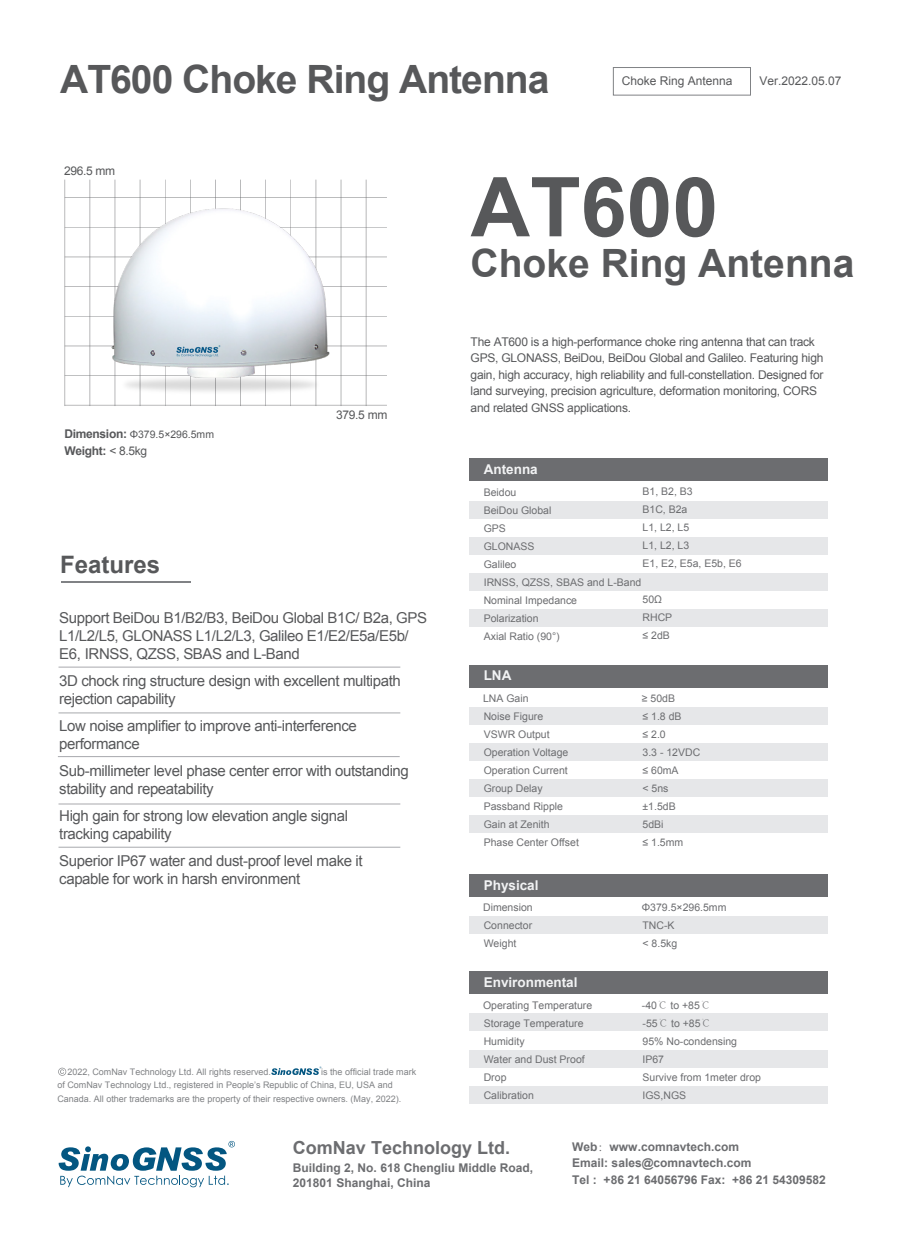
<style>
.page{position:relative;width:919px;height:1238px;background:#fff}
.page>*{position:absolute;margin:0;border:0;box-sizing:border-box;transform-origin:0 0}
.t1{font:700 82.5px "Arial";color:#57585a}
.t2{font:700 39px "Arial";letter-spacing:-.025em;color:#57585a}
.t3{font:700 39px "Arial";color:#57585a}
.t4{font:700 24px "Arial";color:#57585a}
.t5{font:700 18px "Arial";color:#6c6d70}
.t6{font:15px/18px "Arial";letter-spacing:-.025em;color:#57585a}
.t7{font:700 13.5px "Arial";color:#f2f3f4}
.t8{font:12px/16.5px "Arial";letter-spacing:-.02em;color:#57585a}
.t9{font:700 12px/16.5px "Arial";color:#6c6d70}
.t10{font:12px "Arial";color:#57585a}
.t11{font:700 12px "Arial";letter-spacing:-.025em;color:#57585a}
.t12{font:10.5px/18px "Arial";color:#6c6d70}
.t13{font:10.5px "Arial";color:#57585a}
.t14{font:9px/13.5px "Arial";color:#808285}
.s1{font-weight:700;font-size:12px}
.s2{font-weight:400}
.s3{font-family:"Adobe Song Std";font-weight:300}
</style>
<div class="page">
<hr style="left:58px;top:667px;width:342px;height:1px;background:#a8a9ad">
<hr style="left:58px;top:712px;width:342px;height:1px;background:#a8a9ad">
<hr style="left:58px;top:756px;width:341px;height:1px;background:#a8a9ad">
<hr style="left:58px;top:803px;width:342px;height:1px;background:#a8a9ad">
<hr style="left:58px;top:846px;width:342px;height:1px;background:#a8a9ad">
<hr style="left:62px;top:581px;width:129px;height:1px;background:#808285">
<div style="left:613px;top:67px;width:137px;height:28px;border:1px solid #808285"></div>
<hr style="left:65px;top:405px;width:322px;height:1px;background:#6c6d70">
<hr style="left:64px;top:180px;width:1px;height:226px;background:#6c6d70">
<hr style="left:366px;top:180px;width:1px;height:226px;background:#6c6d70">
<hr style="left:65px;top:375px;width:322px;height:1px;background:#6c6d70">
<hr style="left:65px;top:346px;width:322px;height:1px;background:#6c6d70">
<hr style="left:65px;top:316px;width:322px;height:1px;background:#6c6d70">
<hr style="left:65px;top:286px;width:322px;height:1px;background:#6c6d70">
<hr style="left:65px;top:257px;width:322px;height:1px;background:#6c6d70">
<hr style="left:65px;top:227px;width:322px;height:1px;background:#6c6d70">
<hr style="left:65px;top:197px;width:322px;height:1px;background:#6c6d70">
<div style="left:470px;top:706px;width:358px;height:18px;background:#e6e7e9"></div>
<div style="left:470px;top:743px;width:358px;height:18px;background:#e6e7e9"></div>
<div style="left:470px;top:779px;width:358px;height:18px;background:#e6e7e9"></div>
<div style="left:470px;top:814px;width:358px;height:18px;background:#e6e7e9"></div>
<div style="left:470px;top:664px;width:358px;height:23px;background:#6c6d70"></div>
<div style="left:470px;top:915px;width:358px;height:18px;background:#e6e7e9"></div>
<div style="left:470px;top:874px;width:358px;height:22px;background:#6c6d70"></div>
<div style="left:470px;top:1013px;width:358px;height:18px;background:#e6e7e9"></div>
<div style="left:470px;top:1050px;width:358px;height:17px;background:#e6e7e9"></div>
<div style="left:470px;top:1085px;width:358px;height:18px;background:#e6e7e9"></div>
<div style="left:470px;top:971px;width:358px;height:23px;background:#6c6d70"></div>
<div style="left:470px;top:500px;width:358px;height:18px;background:#e6e7e9"></div>
<div style="left:470px;top:537px;width:358px;height:18px;background:#e6e7e9"></div>
<div style="left:470px;top:572px;width:358px;height:18px;background:#e6e7e9"></div>
<div style="left:470px;top:609px;width:358px;height:18px;background:#e6e7e9"></div>
<div style="left:470px;top:458px;width:358px;height:23px;background:#6c6d70"></div>
<img style="left:72px;top:179px;width:284px;height:227px">
<svg style="left:59px;top:1140px;width:176px;height:47px"></svg>
<svg style="left:271px;top:1066px;width:50px;height:8px"></svg>
<svg style="left:58px;top:1067px;width:8px;height:8px"></svg>
<h2 class="t2" style="left:60px;top:54px;width:490px">AT600 Choke Ring Antenna</h2>
<p class="t10" style="left:621px;top:73px;width:112px">Choke Ring Antenna</p>
<p class="t10" style="left:759px;top:73px;width:84px">Ver.2022.05.07</p>
<p class="t8" style="left:64px;top:162px;width:53px">296.5 mm</p>
<p class="t13" style="left:64px;top:427px;width:151px"><span class="s1">Dimension:</span> Φ379.5×296.5mm</p>
<p class="t11" style="left:64px;top:442px;width:84px">Weight: <span class="s2">&lt; 8.5kg</span></p>
<p class="t8" style="left:336px;top:406px;width:53px">379.5 mm</p>
<h3 class="t4" style="left:60px;top:548px;width:102px">Features</h3>
<h3 class="t6" style="left:59px;top:608px;width:369px">Support BeiDou B1/B2/B3, BeiDou Global B1C/ B2a, GPS<br>L1/L2/L5, GLONASS L1/L2/L3, Galileo E1/E2/E5a/E5b/<br>E6, IRNSS, QZSS, SBAS and L-Band</h3>
<h3 class="t6" style="left:59px;top:671px;width:343px">3D chock ring structure design with excellent multipath rejection capability</h3>
<h3 class="t6" style="left:59px;top:716px;width:299px">Low noise amplifier to improve anti-interference performance</h3>
<h3 class="t6" style="left:59px;top:761px;width:351px">Sub-millimeter level phase center error with outstanding stability and repeatability</h3>
<h3 class="t6" style="left:59px;top:806px;width:290px">High gain for strong low elevation angle signal tracking capability</h3>
<h3 class="t6" style="left:59px;top:851px;width:305px">Superior IP67 water and dust-proof level make it capable for work in harsh environment</h3>
<p class="t14" style="left:67px;top:1065px;width:205px">2022, ComNav Technology Ltd. All rights reserved.</p>
<p class="t14" style="left:57px;top:1065px;width:360px;text-indent:264px">is the official trade mark of ComNav Technology Ltd., registered in People’s Republic of China, EU, USA and<br>Canada. All other trademarks are the property of their respective owners. (May, 2022).</p>
<h1 class="t1" style="left:470px;top:152px;width:249px">AT600</h1>
<h2 class="t3" style="left:470px;top:237px;width:385px">Choke Ring Antenna</h2>
<p class="t8" style="left:470px;top:333px;width:354px">The AT600 is a high-performance choke ring antenna that can track GPS, GLONASS, BeiDou, BeiDou Global and Galileo. Featuring high gain, high accuracy, high reliability and full-constellation. Designed for land surveying, precision agriculture, deformation monitoring, CORS and related GNSS applications.</p>
<p class="t7" style="left:483px;top:460px;width:55px">Antenna</p>
<p class="t12" style="left:483px;top:483px;width:159px">Beidou<br>BeiDou Global<br>GPS<br>GLONASS<br>Galileo<br>IRNSS, QZSS, SBAS and L-Band<br>Nominal Impedance<br>Polarization<br>Axial Ratio (90°)</p>
<p class="t12" style="left:642px;top:482px;width:101px">B1, B2, B3<br>B1C, B2a<br>L1, L2, L5<br>L1, L2, L3<br>E1, E2, E5a, E5b, E6</p>
<p class="t12" style="left:642px;top:590px;width:31px">50Ω<br>RHCP ≤ 2dB</p>
<p class="t7" style="left:483px;top:666px;width:29px">LNA</p>
<p class="t12" style="left:483px;top:689px;width:97px">LNA Gain<br>Noise Figure<br>VSWR Output<br>Operation Voltage<br>Operation Current<br>Group Delay<br>Passband Ripple<br>Gain at Zenith<br>Phase Center Offset</p>
<p class="t12" style="left:642px;top:689px;width:60px">≥ 50dB<br>≤ 1.8 dB<br>≤ 2.0<br>3.3 - 12VDC ≤ 60mA<br>&lt; 5ns ±1.5dB<br>5dBi<br>≤ 1.5mm</p>
<p class="t7" style="left:483px;top:876px;width:56px">Physical</p>
<p class="t12" style="left:483px;top:898px;width:51px;text-align:justify">Dimension Connector Weight</p>
<p class="t12" style="left:642px;top:898px;width:86px">Φ379.5×296.5mm<br>TNC-K<br>&lt; 8.5kg</p>
<p class="t7" style="left:483px;top:973px;width:95px">Environmental</p>
<p class="t12" style="left:483px;top:995px;width:111px">Operating Temperature<br>Storage Temperature<br>Humidity<br>Water and Dust Proof<br>Drop<br>Calibration</p>
<p class="t12" style="left:642px;top:995px;width:121px">-40<span class="s3">℃</span> to +85<span class="s3">℃<br></span>-55<span class="s3">℃</span> to +85<span class="s3">℃<br></span>95% No-condensing<br>IP67<br>Survive from 1meter drop<br>IGS,NGS</p>
<h3 class="t5" style="left:293px;top:1135px;width:219px">ComNav Technology Ltd.</h3>
<p class="t9" style="left:293px;top:1160px;width:242px;line-height:15px">Building 2, No. 618 Chengliu Middle Road,<br>201801 Shanghai, China</p>
<p class="t9" style="left:572px;top:1138px;width:255px">Web<span class="s3">：</span>www.comnavtech.com<br>Email: sales@comnavtech.com<br>Tel : +86 21 64056796 Fax: +86 21 54309582</p>
</div>
